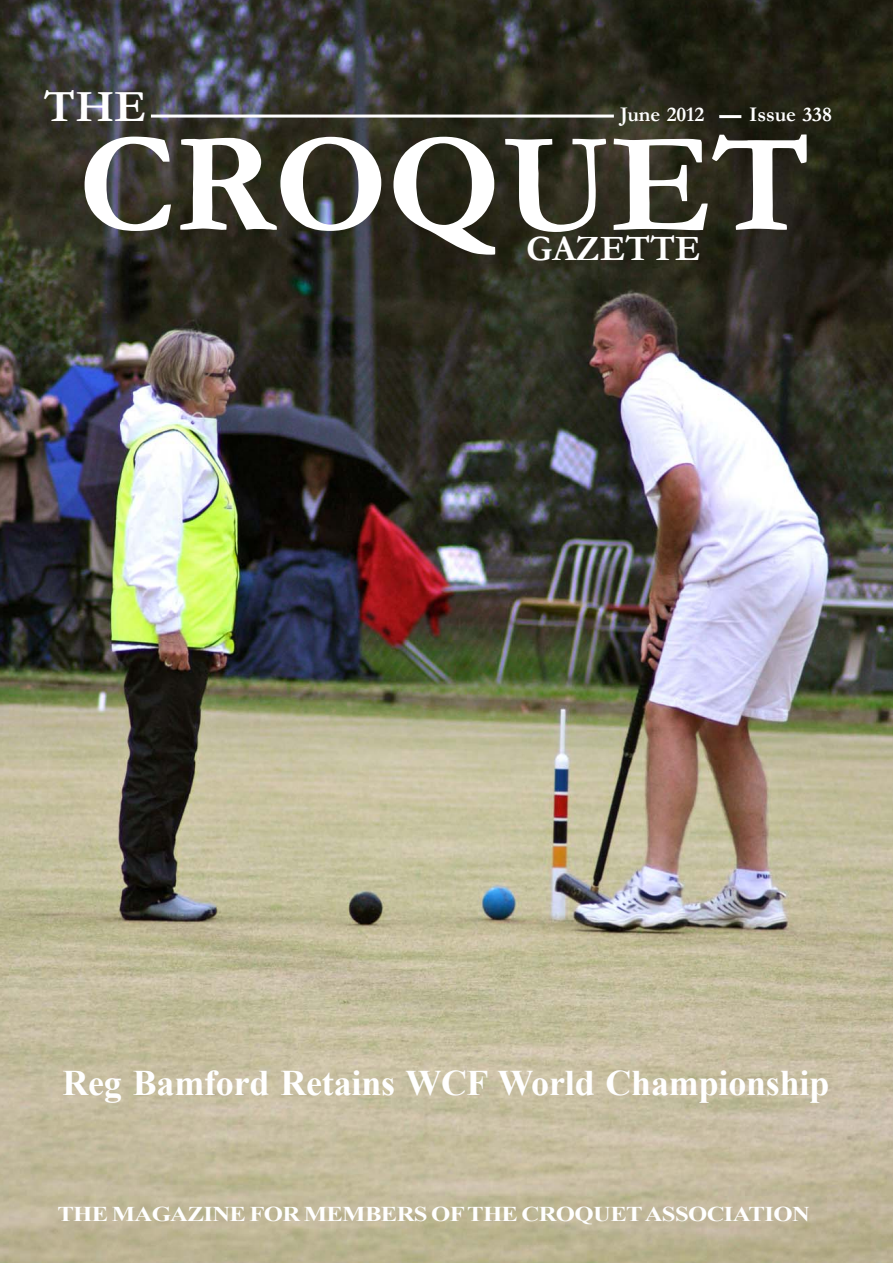
<style>
.page{position:relative;width:893px;height:1263px;background:#fff}
.page>*{position:absolute;margin:0;border:0;box-sizing:border-box;transform-origin:0 0}
.t1{font:700 144px "Garamond";letter-spacing:-.005em;color:#fff}
.t2{font:700 45px "Garamond";color:#fff}
.t3{font:700 36px "Times New Roman";letter-spacing:-.005em;color:#fff}
.t4{font:700 36px "Garamond";color:#fff}
.t5{font:700 21px "Times New Roman";letter-spacing:-.025em;color:#fff;scale:1.18 1}
.t6{font:700 21px "Garamond";letter-spacing:-.005em;color:#fff}
</style>
<div class="page">
<img style="left:0;top:0;width:893px;height:1263px">
<hr style="left:151px;top:115px;width:463px;height:3px;background:#fff">
<hr style="left:719px;top:115px;width:22px;height:3px;background:#fff">
<h2 class="t2" style="left:44px;top:82px;width:104px">THE</h2>
<h1 class="t1" style="left:78px;top:106px;width:734px">CROQUET</h1>
<p class="t6" style="left:620px;top:103px;width:85px">June 2012</p>
<p class="t6" style="left:749px;top:103px;width:84px">Issue 338</p>
<h3 class="t4" style="left:526px;top:229px;width:176px">GAZETTE</h3>
<h3 class="t3" style="left:62px;top:1063px;width:768px">Reg Bamford Retains WCF World Championship</h3>
<p class="t5" style="left:57px;top:1203px;width:639px">THE MAGAZINE FOR MEMBERS OF THE CROQUET ASSOCIATION</p>
</div>
